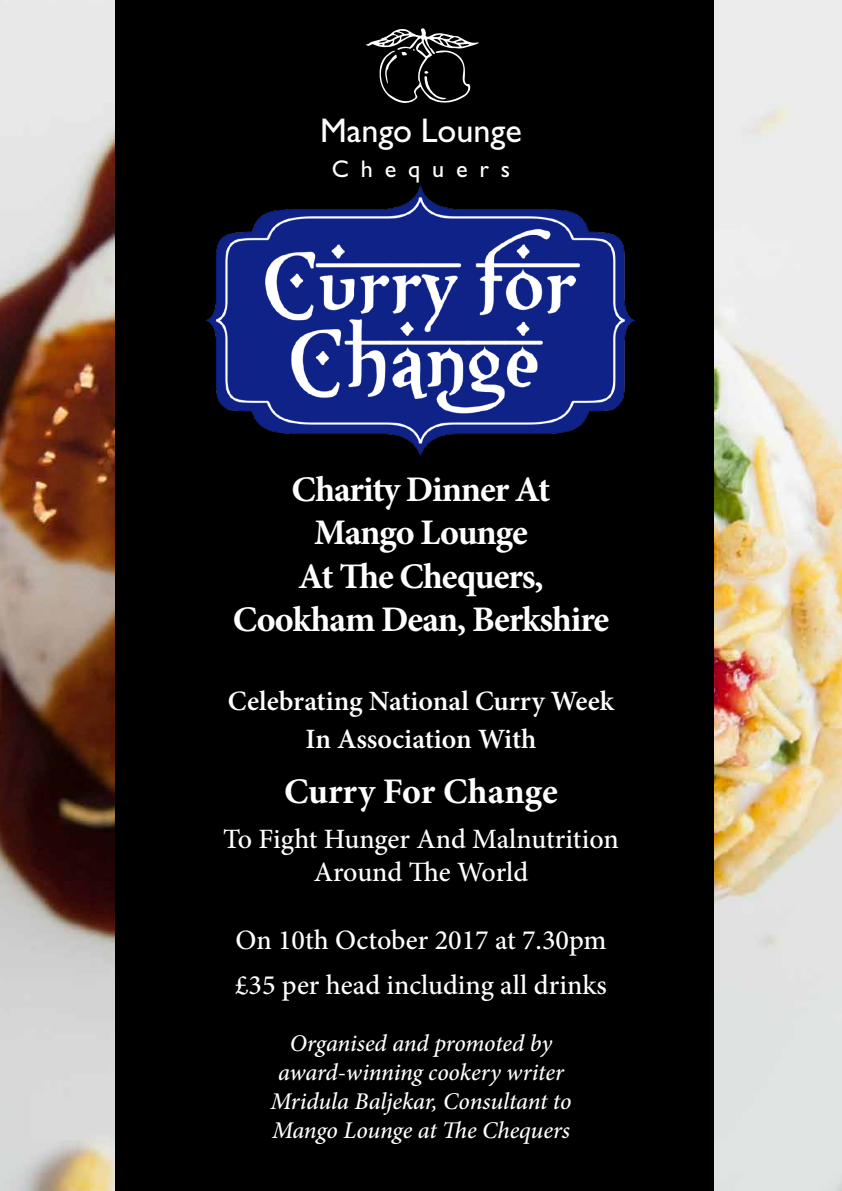
<style>
.page{position:relative;width:842px;height:1191px;background:#fff}
.page>*{position:absolute;margin:0;border:0;box-sizing:border-box;transform-origin:0 0}
.t1{font:700 36px/43.2px "Minion Pro";letter-spacing:-.03em;color:#fff;text-align:center}
.t2{font:700 36px "Minion Pro";color:#fff}
.t3{font:34.2px "Gill Sans";color:#fff}
.t4{font:500 28px/33.6px "Minion Pro";color:#fff;text-align:center}
.t5{font:600 28px/38.4px "Minion Pro";color:#fff;text-align:center}
.t6{font:24.2px "Gill Sans";letter-spacing:.49em;color:#fff}
.t7{font:italic 500 24px/28.8px "Minion Pro";letter-spacing:-.01em;color:#fff;text-align:center}
</style>
<div class="page">
<img style="left:0;top:0;width:842px;height:1191px">
<div style="left:115px;top:0;width:599px;height:1191px;background:#000"></div>
<img style="left:205px;top:185px;width:431px;height:271px">
<svg style="left:366px;top:28px;width:113px;height:75px"></svg>
<h2 class="t3" style="left:320px;top:111px;width:203px">Mango Lounge</h2>
<p class="t6" style="left:332px;top:155px;width:180px">Chequers</p>
<h1 class="t1" style="left:233px;top:467px;width:378px">Charity Dinner At<br>Mango Lounge<br>At The Chequers,<br>Cookham Dean, Berkshire</h1>
<p class="t5" style="left:228px;top:681px;width:388px">Celebrating National Curry Week<br>In Association With</p>
<h1 class="t2" style="left:284px;top:766px;width:275px">Curry For Change</h1>
<p class="t4" style="left:223px;top:822px;width:397px">To Fight Hunger And Malnutrition<br>Around The World</p>
<p class="t4" style="left:235px;top:917px;width:373px;line-height:45px;text-align:left">On 10th October 2017 at 7.30pm £35 per head including all drinks</p>
<p class="t7" style="left:270px;top:1029px;width:303px">Organised and promoted by award-winning cookery writer<br>Mridula Baljekar, Consultant to<br>Mango Lounge at The Chequers</p>
</div>
